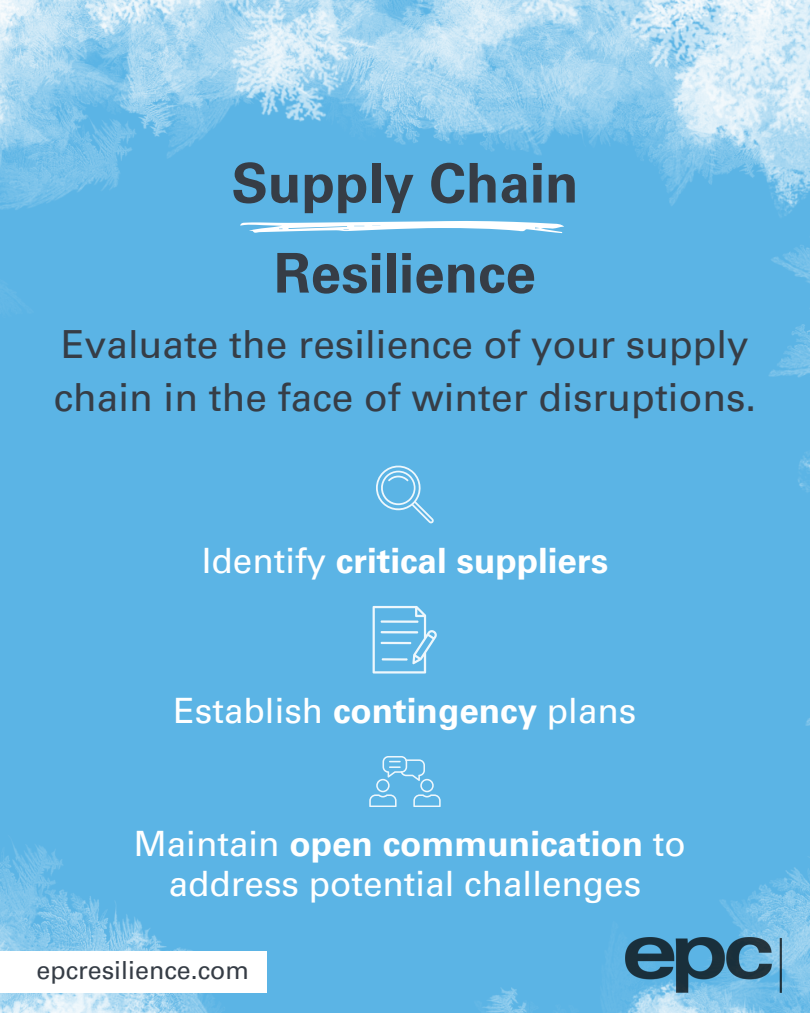
<style>
.page{position:relative;width:810px;height:1013px;background:#fff}
.page>*{position:absolute;margin:0;border:0;box-sizing:border-box;transform-origin:0 0}
.t1{font:700 54.8px/90px "Univers LT Pro 65";color:#363d46;text-align:center}
.t2{font:38.8px/53.2px "Univers LT Pro 55 Roman";color:#363d46}
.t3{font:35px/40.5px "Univers LT Pro 55 Roman";color:#fff;text-align:center}
.t4{font:700 35px "Univers LT Pro 65";color:#fff}
.t5{font:25px "Univers LT Pro 55 Roman";color:#363d46}
.s1{font-family:"Univers LT Pro 55 Roman";font-weight:400}
.s2{font-family:"Univers LT Pro 65";font-weight:700}
</style>
<div class="page">
<img style="left:0;top:0;width:810px;height:1012px">
<svg style="left:240px;top:221px;width:324px;height:12px"></svg>
<svg style="left:373px;top:606px;width:64px;height:67px;background:#7bc2ea"></svg>
<svg style="left:376px;top:465px;width:58px;height:58px;background:#73bfe8"></svg>
<svg style="left:369px;top:756px;width:72px;height:50px;background:#6fbde8"></svg>
<img style="left:626px;top:937px;width:156px;height:55px">
<div style="left:0;top:951px;width:266px;height:41px;background:#fff"></div>
<p class="t1" style="left:231px;top:145px;width:349px">Supply Chain<br>Resilience</p>
<p class="t2" style="left:54px;top:322px;width:704px">Evaluate the resilience of your supply chain in the face of winter disruptions.</p>
<p class="t4" style="left:202px;top:547px;width:408px"><span class="s1">Identify</span> critical suppliers</p>
<p class="t3" style="left:174px;top:694px;width:464px">Establish <span class="s2">contingency</span> plans</p>
<p class="t3" style="left:134px;top:827px;width:554px">Maintain <span class="s2">open communication</span> to address potential challenges</p>
<p class="t5" style="left:37px;top:960px;width:214px">epcresilience.com</p>
</div>
